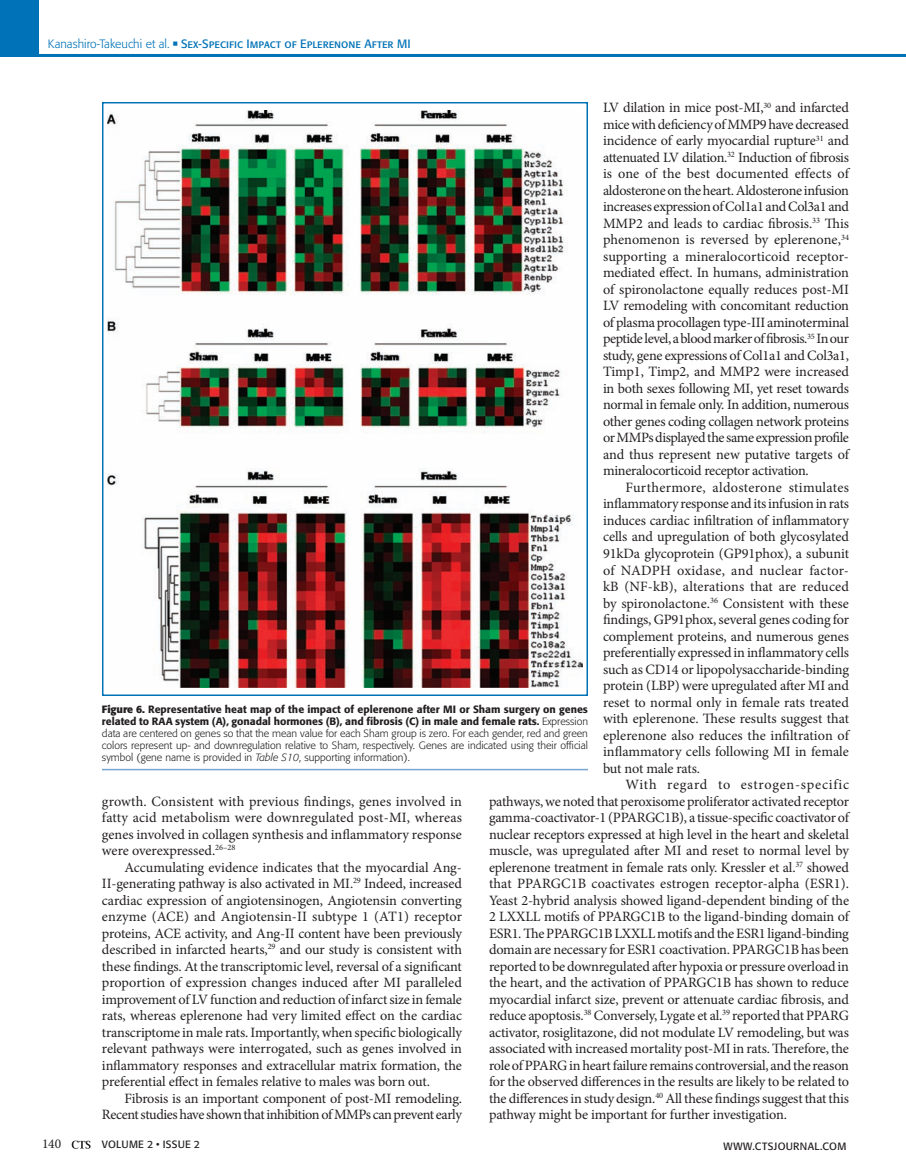
<style>
.page{position:relative;width:906px;height:1176px;background:#fff}
.page>*{position:absolute;margin:0;border:0;box-sizing:border-box;transform-origin:0 0}
.t1{font:14.25px/16.5px "Minion Pro";letter-spacing:-.015em;color:#231f20;text-align:justify}
.t2{font:13.5px "Minion Pro";color:#231f20}
.t3{font:12px "Formata Regular SC";color:#0072b7}
.t4{font:300 10.5px/12px "Formata";color:#231f20;text-align:justify}
.t5{font:10.5px "Formata";letter-spacing:.025em;color:#231f20}
.s1{font-family:"Formata";font-weight:300}
.s2{font-weight:700}
.s3{font-weight:500}
.s4{font-style:italic}
</style>
<div class="page">
<div style="left:0;top:0;width:39px;height:57px;background:#0072b7"></div>
<hr style="left:0;top:54px;width:906px;height:3px;background:#0072b7">
<img style="left:107px;top:111px;width:476px;height:576px">
<div style="left:102px;top:102px;width:486px;height:594px;border:2px solid #0072b7"></div>
<hr style="left:102px;top:769px;width:486px;height:1px;background:#77a6d5">
<svg style="left:72px;top:1141px;width:19px;height:8px"></svg>
<p class="t3" style="left:48px;top:37px;width:364px"><span class="s1">Kanashiro-Takeuchi et al.</span> ■ Sex-Specific Impact of Eplerenone After MI</p>
<p class="t1" style="left:603px;top:101px;width:248px">LV dilation in mice post-MI,<sup>30</sup> and infarcted mice with deficiency of MMP9 have decreased incidence of early myocardial rupture<sup>31</sup> and attenuated LV dilation.<sup>32</sup> Induction of fibrosis is one of the best documented effects of aldosterone on the heart. Aldosterone infusion increases expression of Col1a1 and Col3a1 and MMP2 and leads to cardiac fibrosis.<sup>33</sup> This phenomenon is reversed by eplerenone,<sup>34 </sup>supporting a mineralocorticoid receptor&shy;mediated effect. In humans, administration of spironolactone equally reduces post-MI LV remodeling with concomitant reduction of plasma procollagen type-III aminoterminal peptide level, a blood marker of fibrosis.<sup>35</sup> In our study, gene expressions of Col1a1 and Col3a1, Timp1, Timp2, and MMP2 were increased in both sexes following MI, yet reset towards normal in female only. In addition, numerous other genes coding collagen network proteins or MMPs displayed the same expression profile and thus represent new putative targets of mineralocorticoid receptor activation.</p>
<p class="t1" style="left:603px;top:480px;width:248px;text-indent:23px">Furthermore, aldosterone stimulates inflammatory response and its infusion in rats induces cardiac infiltration of inflammatory cells and upregulation of both glycosylated 91kDa glycoprotein (GP91phox), a subunit of NADPH oxidase, and nuclear factor&shy;kB (NF-kB), alterations that are reduced by spironolactone.<sup>36</sup> Consistent with these findings, GP91phox, several genes coding for complement proteins, and numerous genes preferentially expressed in inflammatory cells such as CD14 or lipopolysaccharide-binding protein (LBP) were upregulated after MI and reset to normal only in female rats treated with eplerenone. These results suggest that eplerenone also reduces the infiltration of inflammatory cells following MI in female but not male rats.</p>
<p class="t1" style="left:489px;top:777px;width:362px;text-indent:136px">With regard to estrogen-specific pathways, we noted that peroxisome proliferator activated receptor gamma-coactivator-1 (PPARGC1B), a tissue-specific coactivator of nuclear receptors expressed at high level in the heart and skeletal muscle, was upregulated after MI and reset to normal level by eplerenone treatment in female rats only. Kressler et al.<sup>37</sup> showed that PPARGC1B coactivates estrogen receptor-alpha (ESR1).<br>Yeast 2-hybrid analysis showed ligand-dependent binding of the 2 LXXLL motifs of PPARGC1B to the ligand-binding domain of ESR1. The PPARGC1B LXXLL motifs and the ESR1 ligand-binding domain are necessary for ESR1 coactivation. PPARGC1B has been reported to be downregulated after hypoxia or pressure overload in the heart, and the activation of PPARGC1B has shown to reduce myocardial infarct size, prevent or attenuate cardiac fibrosis, and reduce apoptosis.<sup>38</sup> Conversely, Lygate et al.<sup>39</sup> reported that PPARG activator, rosiglitazone, did not modulate LV remodeling, but was associated with increased mortality post-MI in rats. Therefore, the role of PPARG in heart failure remains controversial, and the reason for the observed differences in the results are likely to be related to the differences in study design.<sup>40</sup> All these findings suggest that this pathway might be important for further investigation.</p>
<p class="t4" style="left:102px;top:704px;width:488px"><span class="s2">Figure 6.</span> <span class="s3">Representative heat map of the impact of eplerenone after MI or Sham surgery on genes related to RAA system (A), gonadal hormones (B), and fibrosis (C) in male and female rats.</span> Expression data are centered on genes so that the mean value for each Sham group is zero. For each gender, red and green colors represent up- and downregulation relative to Sham, respectively. Genes are indicated using their official symbol (gene name is provided in <span class="s4">Table S10</span>, supporting information).</p>
<p class="t1" style="left:102px;top:794px;width:362px">growth. Consistent with previous findings, genes involved in fatty acid metabolism were downregulated post-MI, whereas genes involved in collagen synthesis and inflammatory response were overexpressed.<sup>26–28</sup></p>
<p class="t1" style="left:102px;top:860px;width:362px;text-indent:23px">Accumulating evidence indicates that the myocardial Ang-II-generating pathway is also activated in MI.<sup>29</sup> Indeed, increased cardiac expression of angiotensinogen, Angiotensin converting enzyme (ACE) and Angiotensin-II subtype 1 (AT1) receptor proteins, ACE activity, and Ang-II content have been previously described in infarcted hearts,<sup>29</sup> and our study is consistent with these findings. At the transcriptomic level, reversal of a significant proportion of expression changes induced after MI paralleled improvement of LV function and reduction of infarct size in female rats, whereas eplerenone had very limited effect on the cardiac transcriptome in male rats. Importantly, when specific biologically relevant pathways were interrogated, such as genes involved in inflammatory responses and extracellular matrix formation, the preferential effect in females relative to males was born out.</p>
<p class="t1" style="left:102px;top:1091px;width:362px;text-align:right">Fibrosis is an important component of post-MI remodeling.<br>Recent studies have shown that inhibition of MMPs can prevent early</p>
<p class="t2" style="left:42px;top:1139px;width:21px">140</p>
<p class="t5" style="left:102px;top:1140px;width:100px">VOLUME 2 • ISSUE 2</p>
<p class="t5" style="left:723px;top:1141px;width:124px">WWW.CTSJOURNAL.COM</p>
</div>
